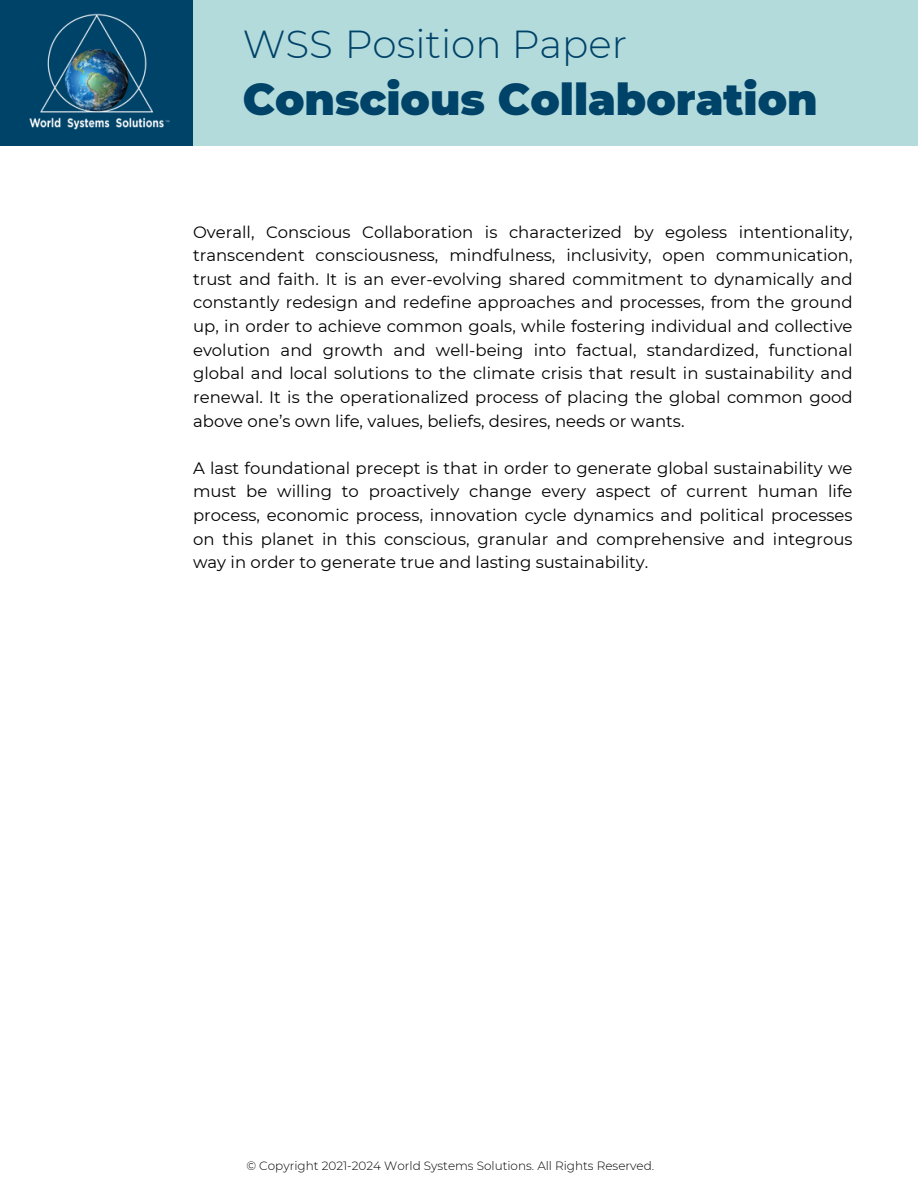
<style>
.page{position:relative;width:918px;height:1188px;background:#fff}
.page>*{position:absolute;margin:0;border:0;box-sizing:border-box;transform-origin:0 0}
.t1{font:900 43.5px "Montserrat";color:#004369}
.t2{font:300 39px "Montserrat";color:#004369}
.t3{font:16.5px/23.7px "Montserrat";color:#000;text-align:justify}
.t4{font:300 12px "Montserrat";color:#000}
</style>
<div class="page">
<div style="left:0;top:0;width:193px;height:145px;background:#004369"></div>
<img style="left:29px;top:13px;width:141px;height:117px">
<div style="left:193px;top:0;width:725px;height:145px;background:#b4dbdc"></div>
<h1 class="t2" style="left:243px;top:20px;width:386px">WSS Position Paper</h1>
<h3 class="t1" style="left:243px;top:73px;width:577px">Conscious Collaboration</h3>
<h3 class="t3" style="left:193px;top:220px;width:661px">Overall, Conscious Collaboration is characterized by egoless intentionality, transcendent consciousness, mindfulness, inclusivity, open communication, trust and faith. It is an ever-evolving shared commitment to dynamically and constantly redesign and redefine approaches and processes, from the ground up, in order to achieve common goals, while fostering individual and collective evolution and growth and well-being into factual, standardized, functional global and local solutions to the climate crisis that result in sustainability and renewal. It is the operationalized process of placing the global common good above one’s own life, values, beliefs, desires, needs or wants.</h3>
<p class="t3" style="left:193px;top:456px;width:661px">A last foundational precept is that in order to generate global sustainability we must be willing to proactively change every aspect of current human life process, economic process, innovation cycle dynamics and political processes on this planet in this conscious, granular and comprehensive and integrous way in order to generate true and lasting sustainability.</p>
<p class="t4" style="left:246px;top:1158px;width:409px">© Copyright 2021-2024 World Systems Solutions. All Rights Reserved.</p>
</div>
